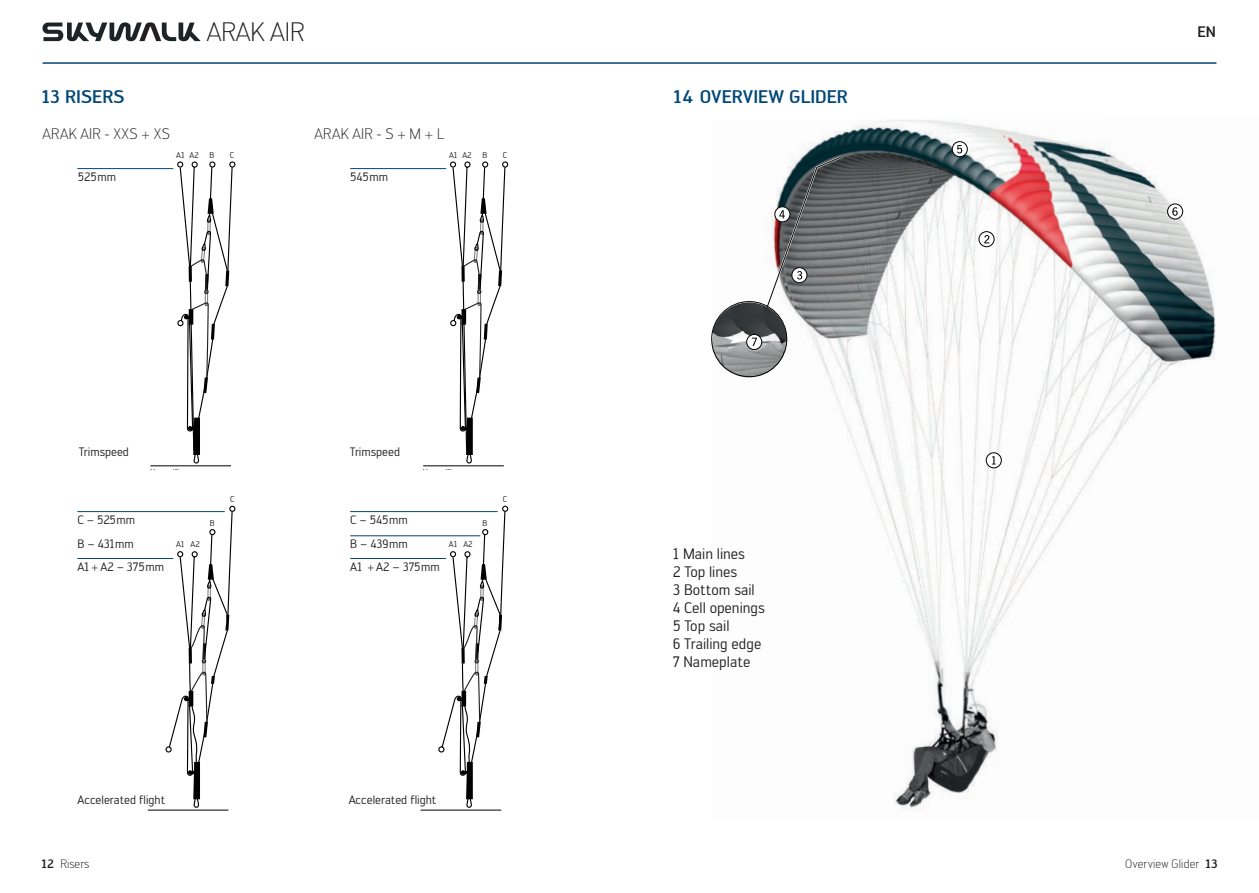
<style>
.page{position:relative;width:1259px;height:893px;background:#fff}
.page>*{position:absolute;margin:0;border:0;box-sizing:border-box;transform-origin:0 0}
.t1{font:300 26.25px "Engel";color:#231f20}
.t2{font:500 18px "Engel";color:#004876}
.t3{font:15px/18px "Engel";color:#231f20}
.t4{font:300 15px "Engel";letter-spacing:.02em;color:#231f20}
.t5{font:500 15px "Engel";color:#231f20}
.t6{font:12px "Engel";color:#231f20}
.t7{font:300 12px "Engel";letter-spacing:.01em;color:#231f20}
.t8{font:8.25px "Engel";color:#231f20}
.s1{font-weight:500}
</style>
<div class="page">
<hr style="left:43px;top:62px;width:586px;height:2px;background:#004977">
<hr style="left:629px;top:62px;width:587px;height:2px;background:#004977">
<svg style="left:43px;top:22px;width:158px;height:19px"></svg>
<div style="left:229px;top:161px;width:6px;height:7px;border:1px solid #000001;border-radius:50%"></div>
<hr style="left:150px;top:466px;width:81px;height:1px;background:#000001">
<svg style="left:177px;top:161px;width:56px;height:303px"></svg>
<div style="left:502px;top:161px;width:6px;height:7px;border:1px solid #000001;border-radius:50%"></div>
<hr style="left:423px;top:466px;width:81px;height:1px;background:#000001">
<svg style="left:450px;top:161px;width:56px;height:303px"></svg>
<hr style="left:148px;top:810px;width:80px;height:1px;background:#000001">
<svg style="left:165px;top:506px;width:70px;height:302px"></svg>
<hr style="left:420px;top:810px;width:81px;height:1px;background:#000001">
<svg style="left:438px;top:506px;width:70px;height:302px"></svg>
<hr style="left:77px;top:511px;width:148px;height:1px;background:#004876">
<hr style="left:350px;top:511px;width:147px;height:1px;background:#004876">
<hr style="left:350px;top:535px;width:130px;height:1px;background:#004876">
<hr style="left:77px;top:558px;width:96px;height:1px;background:#004876">
<hr style="left:350px;top:558px;width:96px;height:1px;background:#004876">
<hr style="left:77px;top:168px;width:96px;height:1px;background:#004876">
<hr style="left:350px;top:168px;width:96px;height:1px;background:#004876">
<img style="left:712px;top:119px;width:504px;height:691px">
<div style="left:986px;top:453px;width:15px;height:15px;background:#fff;border-radius:50%"></div>
<div style="left:986px;top:452px;width:15px;height:16px;border:1px solid #000001;border-radius:50%"></div>
<svg style="left:992px;top:456px;width:3px;height:8px"></svg>
<svg style="left:979px;top:232px;width:15px;height:15px"></svg>
<div style="left:978px;top:231px;width:16px;height:16px;border:1px solid #000001;border-radius:50%"></div>
<svg style="left:984px;top:235px;width:5px;height:8px"></svg>
<svg style="left:952px;top:142px;width:15px;height:15px"></svg>
<div style="left:952px;top:141px;width:15px;height:16px;border:1px solid #000001;border-radius:50%"></div>
<svg style="left:957px;top:145px;width:5px;height:8px"></svg>
<svg style="left:1167px;top:204px;width:15px;height:15px"></svg>
<div style="left:1167px;top:204px;width:16px;height:15px;border:1px solid #000001;border-radius:50%"></div>
<svg style="left:1172px;top:207px;width:5px;height:9px"></svg>
<img style="left:711px;top:302px;width:76px;height:75px;border-radius:38px">
<div style="left:711px;top:301px;width:76px;height:76px;border:1px solid #000001;border-radius:50%"></div>
<svg style="left:746px;top:334px;width:16px;height:15px"></svg>
<div style="left:746px;top:334px;width:16px;height:16px;border:1px solid #000001;border-radius:50%"></div>
<svg style="left:752px;top:338px;width:5px;height:8px"></svg>
<svg style="left:762px;top:156px;width:85px;height:162px"></svg>
<h1 class="t1" style="left:207px;top:17px;width:99px">ARAK AIR</h1>
<p class="t5" style="left:1197px;top:23px;width:20px">EN</p>
<h2 class="t2" style="left:42px;top:86px;width:84px">13 RISERS</h2>
<h2 class="t2" style="left:673px;top:86px;width:176px">14 OVERVIEW GLIDER</h2>
<p class="t4" style="left:314px;top:125px;width:131px">ARAK AIR - S + M + L</p>
<p class="t4" style="left:43px;top:125px;width:129px">ARAK AIR - XXS + XS</p>
<p class="t8" style="left:176px;top:150px;width:24px">A1 A2</p>
<p class="t8" style="left:210px;top:150px;width:6px">B</p>
<p class="t8" style="left:230px;top:150px;width:6px">C</p>
<p class="t6" style="left:78px;top:169px;width:40px">525mm</p>
<p class="t6" style="left:350px;top:169px;width:39px">545mm</p>
<p class="t8" style="left:368px;top:174px;width:6px">B</p>
<p class="t8" style="left:449px;top:150px;width:24px">A1 A2</p>
<p class="t8" style="left:482px;top:150px;width:6px">B</p>
<p class="t8" style="left:503px;top:150px;width:6px">C</p>
<p class="t6" style="left:79px;top:445px;width:52px">Trimspeed</p>
<p class="t8" style="left:230px;top:494px;width:6px">C</p>
<p class="t6" style="left:350px;top:445px;width:52px">Trimspeed</p>
<p class="t8" style="left:503px;top:494px;width:6px">C</p>
<p class="t6" style="left:77px;top:513px;width:59px">C – 525mm</p>
<p class="t6" style="left:350px;top:513px;width:59px">C – 545mm</p>
<p class="t8" style="left:482px;top:518px;width:6px">B</p>
<p class="t6" style="left:77px;top:537px;width:58px">B – 431mm</p>
<p class="t6" style="left:350px;top:537px;width:59px">B – 439mm</p>
<p class="t6" style="left:77px;top:560px;width:88px">A1 + A2 – 375mm</p>
<p class="t6" style="left:350px;top:560px;width:91px">A1 + A2 – 375mm</p>
<p class="t8" style="left:210px;top:518px;width:6px">B</p>
<p class="t8" style="left:176px;top:539px;width:25px">A1 A2</p>
<p class="t8" style="left:449px;top:539px;width:25px">A1 A2</p>
<p class="t6" style="left:78px;top:793px;width:89px">Accelerated flight</p>
<p class="t6" style="left:349px;top:793px;width:89px">Accelerated flight</p>
<p class="t3" style="left:673px;top:545px;width:94px">1 Main lines<br>2 Top lines<br>3 Bottom sail<br>4 Cell openings<br>5 Top sail<br>6 Trailing edge<br>7 Nameplate</p>
<p class="t7" style="left:41px;top:856px;width:49px"><span class="s1">12</span> Risers</p>
<p class="t7" style="left:1125px;top:856px;width:94px">Overview Glider <span class="s1">13</span></p>
</div>
